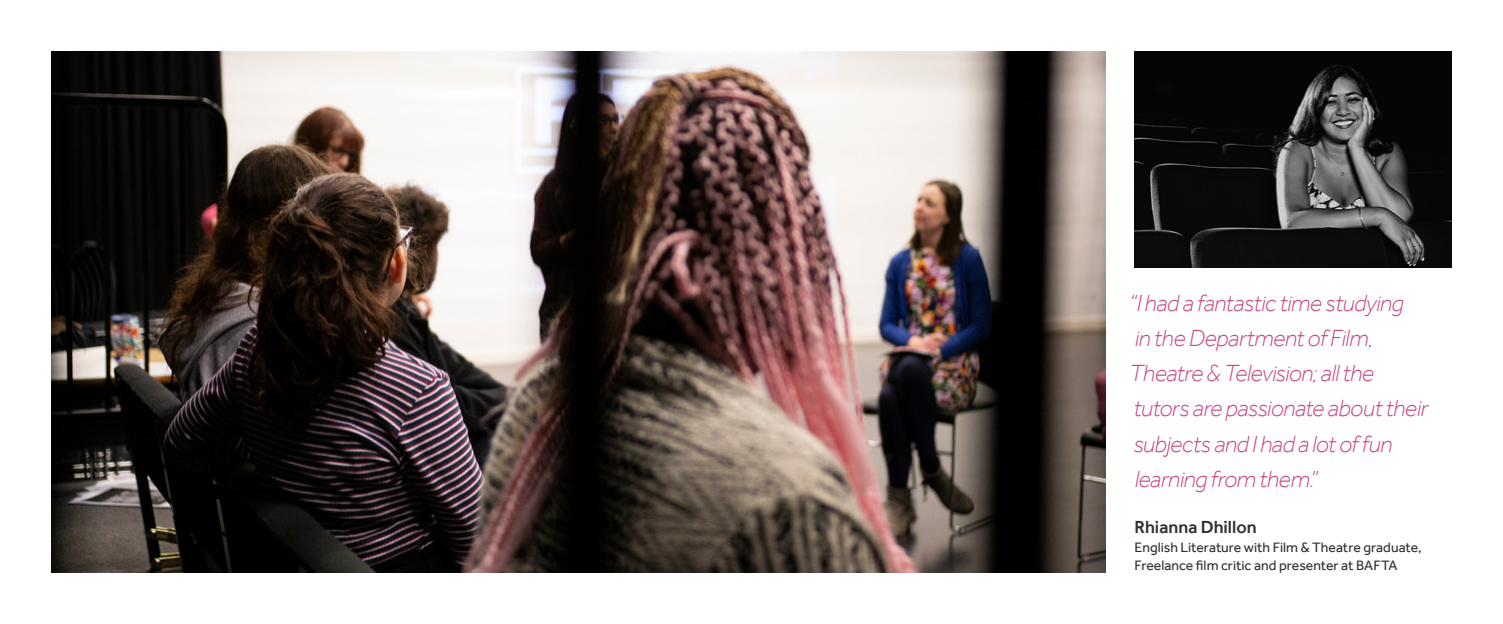
<style>
.page{position:relative;width:1503px;height:624px;background:#fff}
.page>*{position:absolute;margin:0;border:0;box-sizing:border-box;transform-origin:0 0}
.t1{font:italic 300 24px/35px "Effra";letter-spacing:-.025em;color:#c74486}
.t2{font:500 18px "Effra";color:#303030}
.t3{font:14px/18px "Effra";color:#303030}
</style>
<div class="page">
<img style="left:51px;top:51px;width:1055px;height:522px">
<img style="left:1134px;top:51px;width:317px;height:216px">
<p class="t1" style="left:1128px;top:286px;width:301px">“ I had a fantastic time studying<br>in the Department of Film,<br>Theatre &amp; Television; all the tutors are passionate about their subjects and I had a lot of fun learning from them.”</p>
<p class="t2" style="left:1134px;top:516px;width:124px">Rhianna Dhillon</p>
<p class="t3" style="left:1134px;top:538px;width:289px">English Literature with Film &amp; Theatre graduate,<br>Freelance film critic and presenter at BAFTA</p>
</div>
